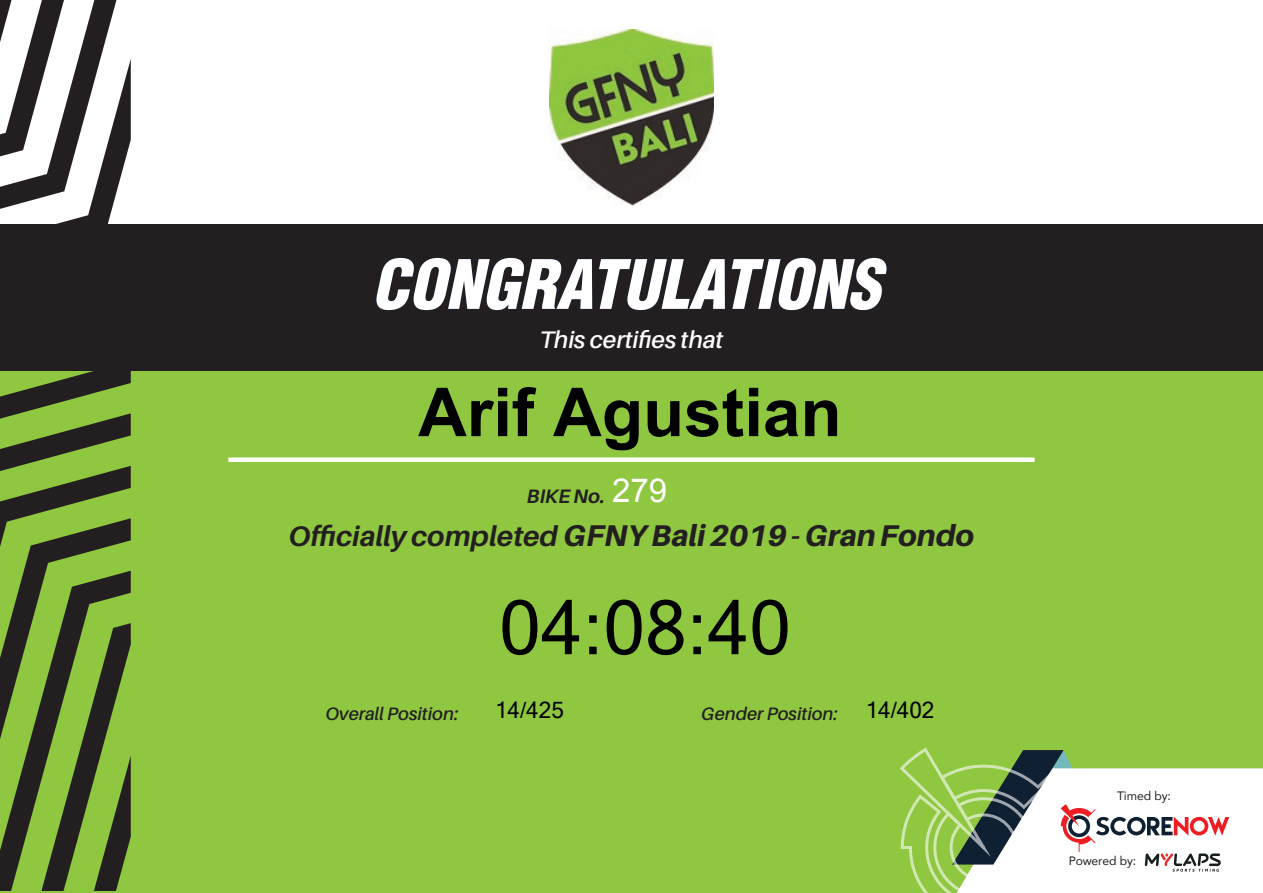
<style>
.page{position:relative;width:1263px;height:893px;background:#fff}
.page>*{position:absolute;margin:0;border:0;box-sizing:border-box;transform-origin:0 0}
.t1{font:75px "Microsoft Sans Serif";color:#000}
.t2{font:700 67.5px "Arial";color:#000}
.t3{font:33px "Arial";color:#fff}
.t4{font:italic 800 30px "Aileron";color:#231f20}
.t5{font:italic 600 24px "Aileron";color:#fff}
.t6{font:22.5px "Microsoft Sans Serif";color:#000}
.t7{font:italic 700 19.5px "Aileron";color:#231f20}
.t8{font:italic 600 18px "Aileron";color:#231f20}
.t9{font:12.15px "Avenir Roman";letter-spacing:-.02em;color:#231f20}
.s1{font-weight:700;font-size:28.35px}
</style>
<div class="page">
<div style="left:0;top:224px;width:1263px;height:180px;background:#231f20"></div>
<div style="left:0;top:371px;width:1263px;height:522px;background:#8fc740"></div>
<svg style="left:900px;top:748px;width:363px;height:145px"></svg>
<img style="left:549px;top:29px;width:165px;height:176px">
<svg style="left:376px;top:258px;width:216px;height:52px"></svg>
<svg style="left:599px;top:259px;width:126px;height:51px"></svg>
<svg style="left:732px;top:258px;width:155px;height:52px"></svg>
<div style="left:228px;top:457px;width:806px;height:5px;background:#fff"></div>
<svg style="left:0;top:0;width:131px;height:891px"></svg>
<p class="t5" style="left:539px;top:327px;width:186px">This certifies that</p>
<h2 class="t2" style="left:418px;top:375px;width:425px">Arif Agustian</h2>
<p class="t7" style="left:527px;top:485px;width:80px">BIKE No.</p>
<p class="t3" style="left:612px;top:473px;width:57px">279</p>
<p class="t4" style="left:289px;top:519px;width:687px"><span class="s1">Officially completed</span> GFNY Bali 2019 - Gran Fondo</p>
<h1 class="t1" style="left:499px;top:585px;width:293px">04:08:40</h1>
<p class="t6" style="left:495px;top:697px;width:70px">14/425</p>
<p class="t6" style="left:866px;top:697px;width:70px">14/402</p>
<p class="t8" style="left:326px;top:704px;width:134px">Overall Position:</p>
<p class="t8" style="left:701px;top:704px;width:138px">Gender Position:</p>
<p class="t9" style="left:1117px;top:786px;width:55px">Timed by:</p>
<p class="t9" style="left:1069px;top:851px;width:69px">Powered by:</p>
</div>
